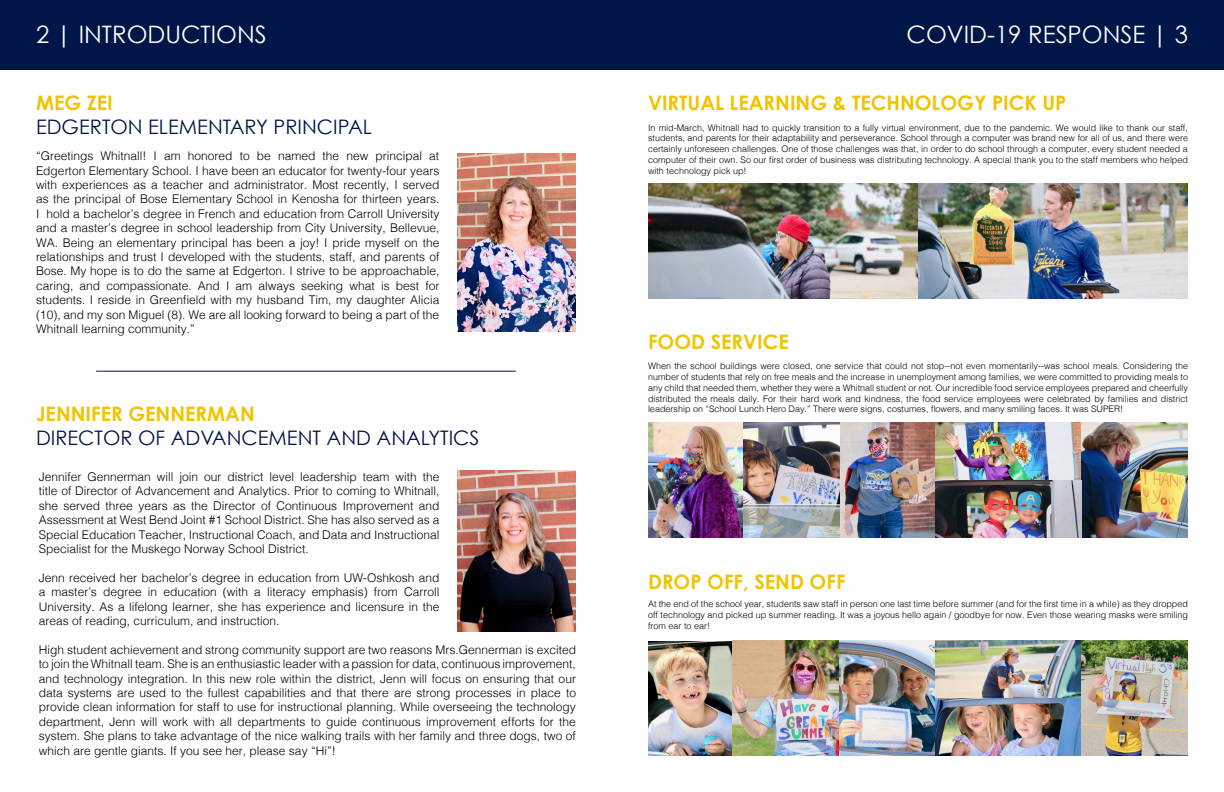
<style>
.page{position:relative;width:1224px;height:792px;background:#fff}
.page>*{position:absolute;margin:0;border:0;box-sizing:border-box;transform-origin:0 0}
.t1{font:24px "Century Gothic";color:#fff}
.t2{font:700 20px "Century Gothic";color:#efc402}
.t3{font:20px "Century Gothic";color:#001648}
.t4{font:300 12px/14.4px "Helvetica";color:#000;text-align:justify}
.t5{font:300 9px/10.8px "Helvetica";color:#000;text-align:justify}
</style>
<div class="page">
<div style="left:0;top:0;width:612px;height:70px;background:#001648"></div>
<div style="left:612px;top:0;width:612px;height:70px;background:#001648"></div>
<hr style="left:96px;top:371px;width:420px;height:1px;background:#001648">
<img style="left:648px;top:184px;width:540px;height:114px">
<img style="left:648px;top:423px;width:540px;height:114px">
<img style="left:457px;top:153px;width:119px;height:178px">
<img style="left:457px;top:471px;width:119px;height:161px">
<img style="left:648px;top:641px;width:85px;height:115px">
<img style="left:733px;top:641px;width:455px;height:115px">
<h1 class="t1" style="left:36px;top:20px;width:232px">2 | INTRODUCTIONS</h1>
<h1 class="t1" style="left:907px;top:20px;width:283px">COVID-19 RESPONSE | 3</h1>
<h2 class="t2" style="left:36px;top:90px;width:78px">MEG ZEI</h2>
<h2 class="t3" style="left:36px;top:115px;width:338px">EDGERTON ELEMENTARY PRINCIPAL</h2>
<p class="t4" style="left:36px;top:148px;width:405px">“Greetings Whitnall! I am honored to be named the new principal at Edgerton Elementary School. I have been an educator for twenty-four years with experiences as a teacher and administrator. Most recently, I served as the principal of Bose Elementary School in Kenosha for thirteen years.<br>I hold a bachelor’s degree in French and education from Carroll University and a master’s degree in school leadership from City University, Bellevue, WA. Being an elementary principal has been a joy! I pride myself on the relationships and trust I developed with the students, staff, and parents of Bose. My hope is to do the same at Edgerton. I strive to be approachable, caring, and compassionate. And I am always seeking what is best for students. I reside in Greenfield with my husband Tim, my daughter Alicia (10), and my son Miguel (8). We are all looking forward to being a part of the Whitnall learning community.”</p>
<h2 class="t2" style="left:36px;top:401px;width:220px">JENNIFER GENNERMAN</h2>
<h2 class="t3" style="left:36px;top:426px;width:445px">DIRECTOR OF ADVANCEMENT AND ANALYTICS</h2>
<p class="t4" style="left:39px;top:469px;width:402px">Jennifer Gennerman will join our district level leadership team with the title of Director of Advancement and Analytics. Prior to coming to Whitnall, she served three years as the Director of Continuous Improvement and Assessment at West Bend Joint #1 School District. She has also served as a Special Education Teacher, Instructional Coach, and Data and Instructional Specialist for the Muskego Norway School District.</p>
<p class="t4" style="left:39px;top:569px;width:402px">Jenn received her bachelor’s degree in education from UW-Oshkosh and a master’s degree in education (with a literacy emphasis) from Carroll University. As a lifelong learner, she has experience and licensure in the areas of reading, curriculum, and instruction.</p>
<p class="t4" style="left:39px;top:641px;width:539px">High student achievement and strong community support are two reasons Mrs.Gennerman is excited to join the Whitnall team. She is an enthusiastic leader with a passion for data, continuous improvement, and technology integration. In this new role within the district, Jenn will focus on ensuring that our data systems are used to the fullest capabilities and that there are strong processes in place to provide clean information for staff to use for instructional planning. While overseeing the technology department, Jenn will work with all departments to guide continuous improvement efforts for the system. She plans to take advantage of the nice walking trails with her family and three dogs, two of which are gentle giants. If you see her, please say “Hi”!</p>
<h2 class="t2" style="left:648px;top:90px;width:420px">VIRTUAL LEARNING &amp; TECHNOLOGY PICK UP</h2>
<p class="t5" style="left:648px;top:121px;width:542px">In mid-March, Whitnall had to quickly transition to a fully virtual environment, due to the pandemic. We would like to thank our staff, students, and parents for their adaptability and perseverance. School through a computer was brand new for all of us, and there were certainly unforeseen challenges. One of those challenges was that, in order to do school through a computer, every student needed a computer of their own. So our first order of business was distributing technology. A special thank you to the staff members who helped with technology pick up!</p>
<h2 class="t2" style="left:648px;top:329px;width:142px">FOOD SERVICE</h2>
<p class="t5" style="left:648px;top:360px;width:542px">When the school buildings were closed, one service that could not stop--not even momentarily--was school meals. Considering the number of students that rely on free meals and the increase in unemployment among families, we were committed to providing meals to any child that needed them, whether they were a Whitnall student or not. Our incredible food service employees prepared and cheerfully distributed the meals daily. For their hard work and kindness, the food service employees were celebrated by families and district leadership on “School Lunch Hero Day.” There were signs, costumes, flowers, and many smiling faces. It was SUPER!</p>
<h2 class="t2" style="left:648px;top:569px;width:199px">DROP OFF, SEND OFF</h2>
<p class="t5" style="left:648px;top:598px;width:542px">At the end of the school year, students saw staff in person one last time before summer (and for the first time in a while) as they dropped off technology and picked up summer reading. It was a joyous hello again / goodbye for now. Even those wearing masks were smiling from ear to ear!</p>
</div>
